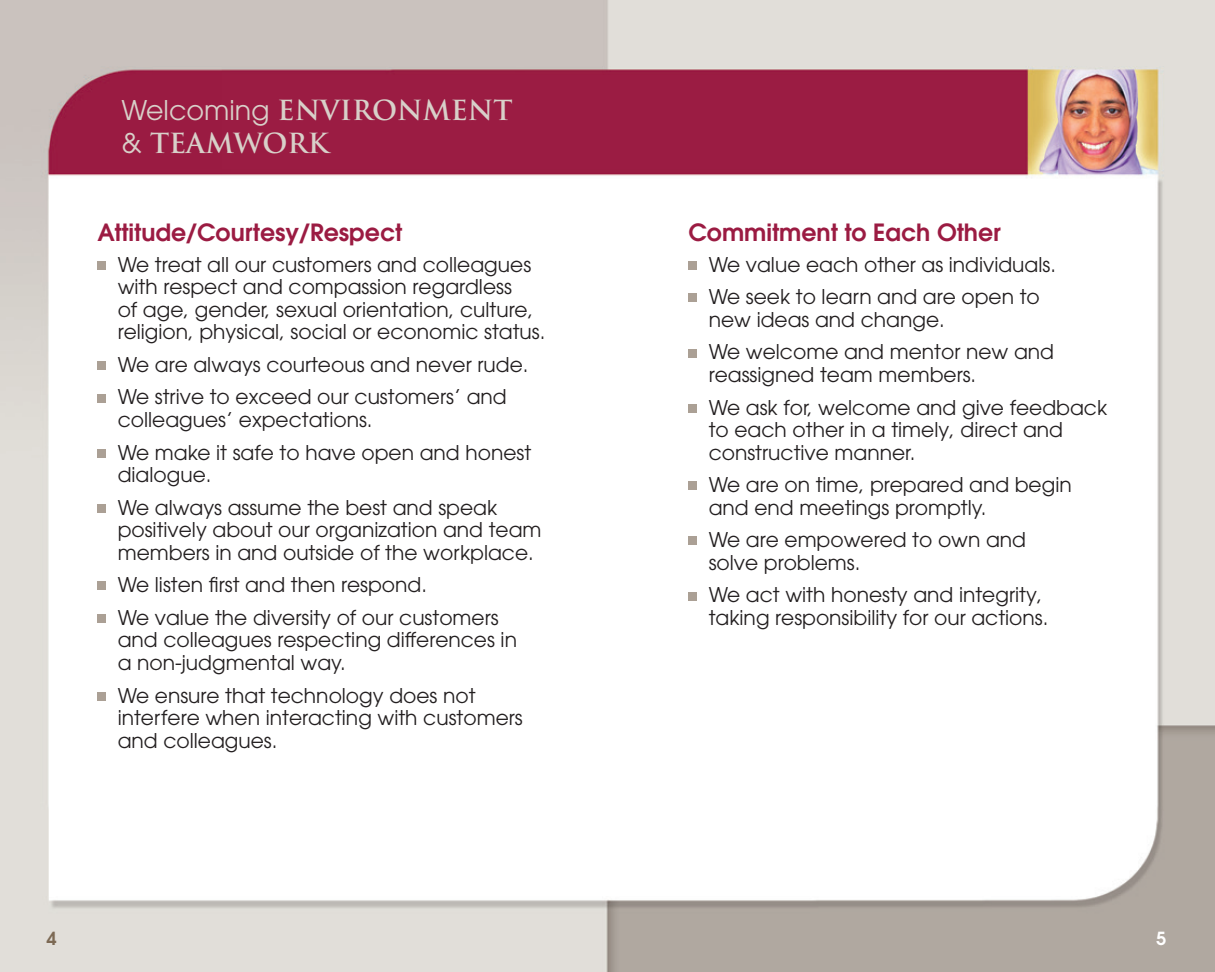
<style>
.page{position:relative;width:1215px;height:972px;background:#fff}
.page>*{position:absolute;margin:0;border:0;box-sizing:border-box;transform-origin:0 0}
.t1{font:700 27px/32.4px "Trajan";color:#d8d0c9}
.AG_subheads{font:600 23.62px "ITC Avant Garde Std";color:#9b1b42}
.AG_bullets{font:20.25px/22.5px "ITC Avant Garde Std";color:#231f20}
.AG_subheads-2{font:600 18px "ITC Avant Garde Std";color:#7c6954}
.AG_subheads-3{font:600 18px "ITC Avant Garde Std";color:#fff}
.s1{font-family:"ITC Avant Garde Std";font-weight:400}
</style>
<div class="page">
<img style="left:0;top:0;width:1215px;height:972px">
<div style="left:97px;top:261px;width:9px;height:8px;background:#aba095"></div>
<div style="left:97px;top:361px;width:9px;height:9px;background:#aba095"></div>
<div style="left:97px;top:394px;width:9px;height:8px;background:#aba095"></div>
<div style="left:97px;top:449px;width:9px;height:8px;background:#aba095"></div>
<div style="left:97px;top:504px;width:9px;height:8px;background:#aba095"></div>
<div style="left:97px;top:582px;width:9px;height:8px;background:#aba095"></div>
<div style="left:97px;top:615px;width:9px;height:8px;background:#aba095"></div>
<div style="left:97px;top:692px;width:9px;height:8px;background:#aba095"></div>
<div style="left:688px;top:261px;width:9px;height:8px;background:#aba095"></div>
<div style="left:688px;top:294px;width:9px;height:8px;background:#aba095"></div>
<div style="left:688px;top:349px;width:9px;height:8px;background:#aba095"></div>
<div style="left:688px;top:404px;width:9px;height:8px;background:#aba095"></div>
<div style="left:688px;top:482px;width:9px;height:8px;background:#aba095"></div>
<div style="left:688px;top:537px;width:9px;height:8px;background:#aba095"></div>
<div style="left:688px;top:592px;width:9px;height:8px;background:#aba095"></div>
<p class="t1" style="left:122px;top:94px;width:393px"><span class="s1">Welcoming</span> ENVIRONMENT <span class="s1">&amp;</span> TEAMWORK</p>
<p class="AG_subheads" style="left:97px;top:217px;width:306px">Attitude/Courtesy/Respect</p>
<p class="AG_bullets" style="left:118px;top:253px;width:429px">We treat all our customers and colleagues with respect and compassion regardless<br>of age, gender, sexual orientation, culture, religion, physical, social or economic status.</p>
<p class="AG_bullets" style="left:118px;top:353px;width:412px">We are always courteous and never rude.</p>
<p class="AG_bullets" style="left:118px;top:385px;width:391px">We strive to exceed our customers’ and colleagues’ expectations.</p>
<p class="AG_bullets" style="left:118px;top:441px;width:415px">We make it safe to have open and honest dialogue.</p>
<p class="AG_bullets" style="left:118px;top:496px;width:425px">We always assume the best and speak positively about our organization and team members in and outside of the workplace.</p>
<p class="AG_bullets" style="left:118px;top:573px;width:311px">We listen first and then respond.</p>
<p class="AG_bullets" style="left:118px;top:606px;width:401px">We value the diversity of our customers and colleagues respecting differences in a non-judgmental way.</p>
<p class="AG_bullets" style="left:118px;top:684px;width:407px">We ensure that technology does not interfere when interacting with customers and colleagues.</p>
<p class="AG_subheads" style="left:688px;top:217px;width:314px">Commitment to Each Other</p>
<p class="AG_bullets" style="left:709px;top:253px;width:349px">We value each other as individuals.</p>
<p class="AG_bullets" style="left:709px;top:285px;width:333px">We seek to learn and are open to new ideas and change.</p>
<p class="AG_bullets" style="left:709px;top:340px;width:347px">We welcome and mentor new and reassigned team members.</p>
<p class="AG_bullets" style="left:709px;top:396px;width:400px">We ask for, welcome and give feedback to each other in a timely, direct and constructive manner.</p>
<p class="AG_bullets" style="left:709px;top:473px;width:365px">We are on time, prepared and begin and end meetings promptly.</p>
<p class="AG_bullets" style="left:709px;top:528px;width:319px">We are empowered to own and solve problems.</p>
<p class="AG_bullets" style="left:709px;top:583px;width:341px">We act with honesty and integrity, taking responsibility for our actions.</p>
<p class="AG_subheads-2" style="left:47px;top:926px;width:12px">4</p>
<p class="AG_subheads-3" style="left:1156px;top:926px;width:12px">5</p>
</div>
